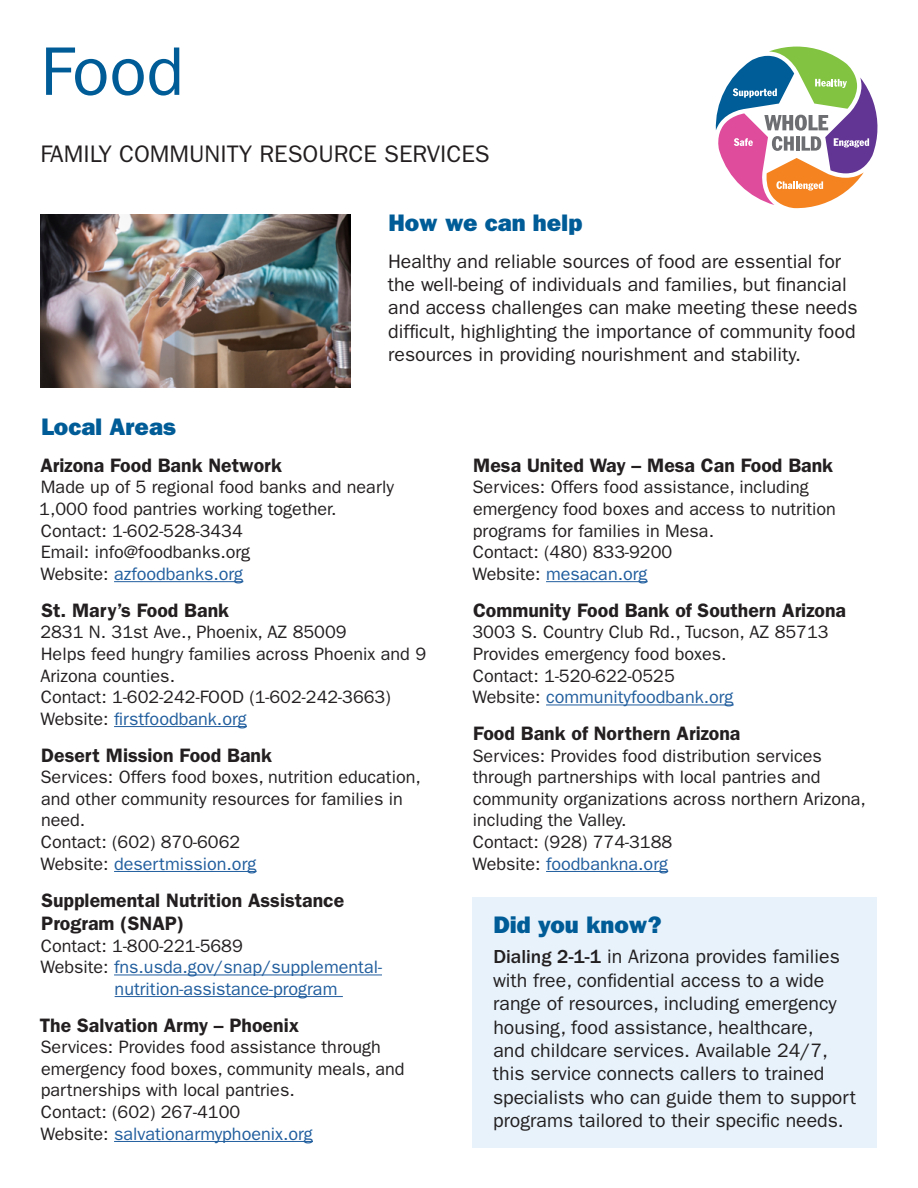
<style>
.page{position:relative;width:918px;height:1188px;background:#fff}
.page>*{position:absolute;margin:0;border:0;box-sizing:border-box;transform-origin:0 0}
.t1{font:69px "ITC Franklin Gothic Std";color:#005c97}
.Section_head{font:24px "ITC Franklin Gothic Std Hvy";color:#005c97}
.t2{font:24px "ITC Franklin Gothic Std";color:#231f20}
.t3{font:19.5px/23.4px "ITC Franklin Gothic Std";color:#231f20}
.Item_head{font:600 19.5px/23.4px "ITC Franklin Gothic Std";color:#231f20}
.Item_text{font:18px/21.6px "ITC Franklin Gothic Std";color:#231f20}
.Item_text-2{font:18px/21.6px "ITC Franklin Gothic Std";color:#215e9e}
.s1{color:#231f20}
.s2{font-weight:500}
</style>
<div class="page">
<svg style="left:715px;top:47px;width:163px;height:161px"></svg>
<hr style="left:114px;top:581px;width:129px;height:1px;background:#215e9e">
<hr style="left:114px;top:726px;width:133px;height:1px;background:#215e9e">
<hr style="left:114px;top:871px;width:142px;height:1px;background:#215e9e">
<hr style="left:114px;top:975px;width:268px;height:1px;background:#215e9e">
<hr style="left:115px;top:996px;width:228px;height:1px;background:#215e9e">
<hr style="left:114px;top:1141px;width:199px;height:1px;background:#215e9e">
<hr style="left:546px;top:581px;width:102px;height:1px;background:#215e9e">
<hr style="left:546px;top:705px;width:188px;height:1px;background:#215e9e">
<hr style="left:546px;top:871px;width:122px;height:1px;background:#215e9e">
<img style="left:40px;top:214px;width:311px;height:174px">
<div style="left:472px;top:897px;width:406px;height:251px;background:#e7f2fb"></div>
<p class="t1" style="left:40px;top:32px;width:145px">Food</p>
<p class="t2" style="left:40px;top:140px;width:451px">FAMILY COMMUNITY RESOURCE SERVICES</p>
<p class="Section_head" style="left:388px;top:208px;width:195px">How we can help</p>
<p class="t3" style="left:388px;top:249px;width:471px">Healthy and reliable sources of food are essential for the well-being of individuals and families, but financial and access challenges can make meeting these needs difficult, highlighting the importance of community food resources in providing nourishment and stability.</p>
<p class="Section_head" style="left:41px;top:413px;width:136px">Local Areas</p>
<p class="Item_head" style="left:40px;top:453px;width:243px">Arizona Food Bank Network</p>
<p class="Item_text" style="left:39px;top:477px;width:356px">Made up of 5 regional food banks and nearly<br>1,000 food pantries working together.</p>
<p class="Item_text" style="left:41px;top:520px;width:203px">Contact: 1-602-528-3434</p>
<p class="Item_text" style="left:41px;top:541px;width:211px">Email: info@foodbanks.org</p>
<p class="Item_text-2" style="left:41px;top:563px;width:204px"><span class="s1">Website:</span> azfoodbanks.org</p>
<p class="Item_head" style="left:41px;top:598px;width:189px">St. Mary’s Food Bank</p>
<p class="Item_text" style="left:40px;top:622px;width:308px">2831 N. 31st Ave., Phoenix, AZ 85009</p>
<p class="Item_text" style="left:40px;top:643px;width:387px">Helps feed hungry families across Phoenix and 9<br>Arizona counties.</p>
<p class="Item_text" style="left:41px;top:686px;width:351px">Contact: 1-602-242-FOOD (1-602-242-3663)</p>
<p class="Item_text-2" style="left:41px;top:708px;width:208px"><span class="s1">Website:</span> firstfoodbank.org</p>
<p class="Item_head" style="left:41px;top:743px;width:232px">Desert Mission Food Bank</p>
<p class="Item_text" style="left:40px;top:766px;width:382px">Services: Offers food boxes, nutrition education, and other community resources for families in need.</p>
<p class="Item_text" style="left:41px;top:831px;width:201px">Contact: (602) 870-6062</p>
<p class="Item_text-2" style="left:41px;top:853px;width:217px"><span class="s1">Website:</span> desertmission.org</p>
<p class="Item_head" style="left:41px;top:888px;width:305px">Supplemental Nutrition Assistance<br>Program (SNAP)</p>
<p class="Item_text" style="left:41px;top:935px;width:203px">Contact: 1-800-221-5689</p>
<p class="Item_text-2" style="left:115px;top:956px;width:269px;text-indent:-74px"><span class="s1">Website:</span> fns.usda.gov/snap/supplemental&shy;nutrition-assistance-program</p>
<p class="Item_head" style="left:40px;top:1013px;width:261px">The Salvation Army – Phoenix</p>
<p class="Item_text" style="left:40px;top:1036px;width:366px">Services: Provides food assistance through emergency food boxes, community meals, and partnerships with local pantries.</p>
<p class="Item_text" style="left:41px;top:1101px;width:201px">Contact: (602) 267-4100</p>
<p class="Item_text-2" style="left:41px;top:1123px;width:274px"><span class="s1">Website:</span> salvationarmyphoenix.org</p>
<p class="Item_head" style="left:473px;top:453px;width:361px">Mesa United Way – Mesa Can Food Bank</p>
<p class="Item_text" style="left:472px;top:477px;width:365px">Services: Offers food assistance, including emergency food boxes and access to nutrition programs for families in Mesa.</p>
<p class="Item_text" style="left:473px;top:541px;width:201px">Contact: (480) 833-9200</p>
<p class="Item_text-2" style="left:473px;top:563px;width:176px"><span class="s1">Website:</span> mesacan.org</p>
<p class="Item_head" style="left:473px;top:598px;width:375px">Community Food Bank of Southern Arizona</p>
<p class="Item_text" style="left:473px;top:622px;width:358px">3003 S. Country Club Rd., Tucson, AZ 85713</p>
<p class="Item_text" style="left:473px;top:643px;width:255px">Provides emergency food boxes.</p>
<p class="Item_text" style="left:473px;top:665px;width:203px">Contact: 1-520-622-0525</p>
<p class="Item_text-2" style="left:473px;top:686px;width:262px"><span class="s1">Website:</span> communityfoodbank.org</p>
<p class="Item_head" style="left:473px;top:722px;width:269px">Food Bank of Northern Arizona</p>
<p class="Item_text" style="left:472px;top:745px;width:395px">Services: Provides food distribution services through partnerships with local pantries and community organizations across northern Arizona, including the Valley.</p>
<p class="Item_text" style="left:473px;top:831px;width:201px">Contact: (928) 774-3188</p>
<p class="Item_text-2" style="left:473px;top:853px;width:197px"><span class="s1">Website:</span> foodbankna.org</p>
<p class="Section_head" style="left:493px;top:911px;width:170px">Did you know?</p>
<p class="t3" style="left:493px;top:945px;width:365px"><span class="s2">Dialing 2-1-1</span> in Arizona provides families with free, confidential access to a wide range of resources, including emergency housing, food assistance, healthcare,<br>and childcare services. Available 24/7, this service connects callers to trained specialists who can guide them to support programs tailored to their specific needs.</p>
</div>
